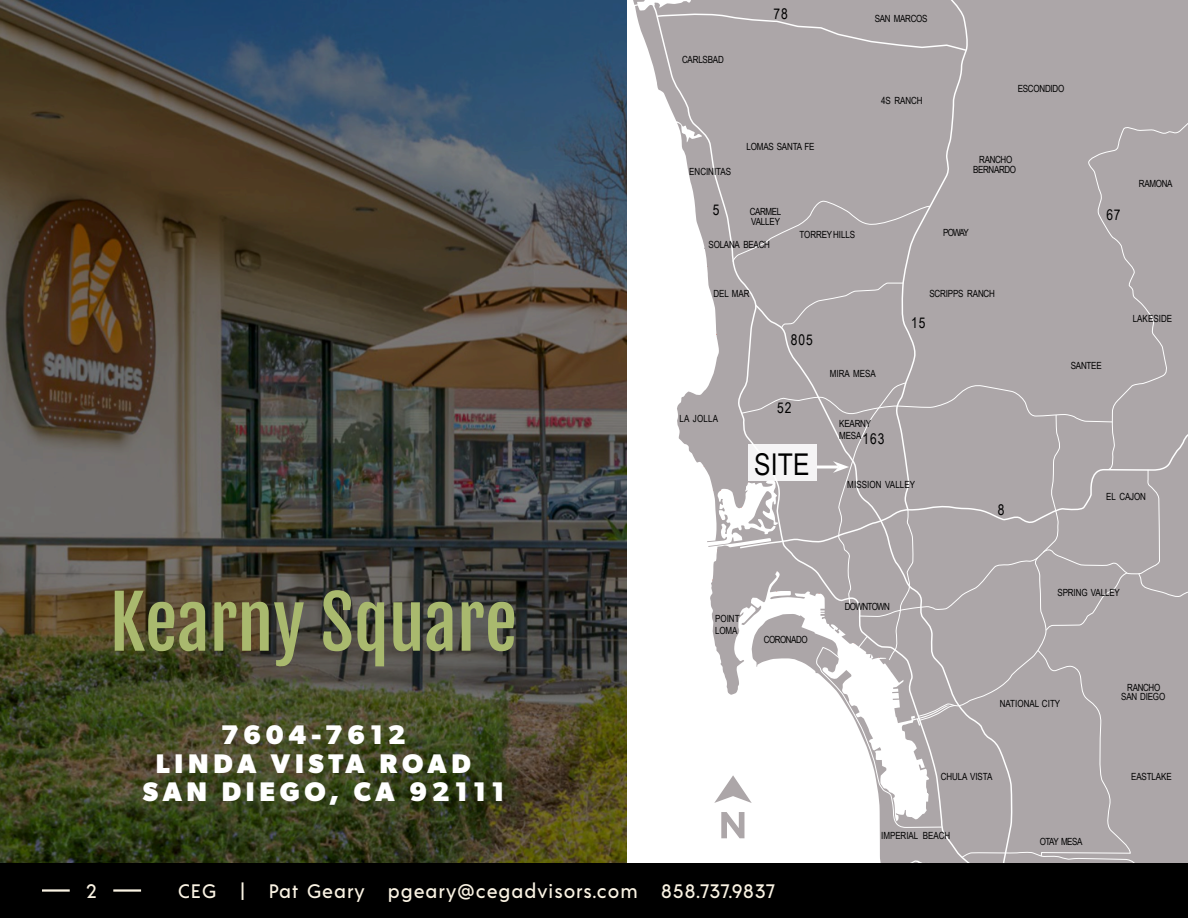
<style>
.page{position:relative;width:1188px;height:918px;background:#fff}
.page>*{position:absolute;margin:0;border:0;box-sizing:border-box;transform-origin:0 0}
.t1{font:72px "Fjalla One";color:#a9b96e}
.t2{font:30px "Arial Narrow";color:#000}
.t3{font:700 27px "Gibson";letter-spacing:.175em;color:#fff}
.t4{font:500 19.5px "Acre";letter-spacing:.05em;color:#faf3e3}
.t5{font:14.85px "Arial Narrow";letter-spacing:.06em;color:#000}
.t6{font:9.9px/9.4px "Arial Narrow";letter-spacing:-.02em;color:#000}
.t7{font:9.9px/11.9px "Arial Narrow";color:#000}
.t8{font:9.9px "Arial Narrow";letter-spacing:.01em;color:#000}
.t9{font:9.9px "Arial Narrow";letter-spacing:.005em;color:#000}
.t10{font:9.9px "Arial Narrow";letter-spacing:-.05em;color:#000}
.t11{font:9.9px "Arial Narrow";letter-spacing:-.045em;color:#000}
.t12{font:9.9px "Arial Narrow";letter-spacing:-.065em;color:#000}
</style>
<div class="page">
<div style="left:0;top:0;width:627px;height:918px;background:#000;opacity:.5"></div>
<svg style="left:619px;top:0;width:37px;height:863px"></svg>
<svg style="left:656px;top:0;width:532px;height:863px"></svg>
<div style="left:0;top:863px;width:1188px;height:55px;background:#000"></div>
<hr style="left:114px;top:889px;width:26px;height:3px;background:#faf3e3">
<hr style="left:43px;top:889px;width:26px;height:3px;background:#faf3e3">
<p class="t6" style="left:682px;top:55px;width:43px">CARLSBAD</p>
<p class="t6" style="left:689px;top:168px;width:43px">ENCINITAS</p>
<h3 class="t5" style="left:713px;top:205px;width:8px">5</h3>
<h3 class="t5" style="left:774px;top:8px;width:16px">78</h3>
<p class="t6" style="left:875px;top:15px;width:54px">SAN MARCOS</p>
<p class="t6" style="left:747px;top:143px;width:69px">LOMAS SANTA FE</p>
<p class="t6" style="left:750px;top:208px;width:33px">CARMEL<br>VALLEY</p>
<p class="t6" style="left:800px;top:230px;width:57px">TORREY HILLS</p>
<p class="t6" style="left:881px;top:96px;width:43px">4S RANCH</p>
<p class="t6" style="left:709px;top:240px;width:63px">SOLANA BEACH</p>
<p class="t6" style="left:1018px;top:85px;width:48px">ESCONDIDO</p>
<p class="t6" style="left:973px;top:156px;width:45px;text-align:center">RANCHO<br>BERNARDO</p>
<p class="t6" style="left:943px;top:229px;width:27px">POWAY</p>
<h3 class="t5" style="left:1106px;top:209px;width:16px">67</h3>
<p class="t6" style="left:1139px;top:180px;width:35px">RAMONA</p>
<p class="t6" style="left:713px;top:290px;width:38px">DEL MAR</p>
<p class="t6" style="left:679px;top:415px;width:40px">LA JOLLA</p>
<h3 class="t5" style="left:791px;top:335px;width:23px">805</h3>
<h3 class="t5" style="left:777px;top:402px;width:16px">52</h3>
<h2 class="t2" style="left:754px;top:453px;width:57px">SITE</h2>
<p class="t6" style="left:929px;top:290px;width:67px">SCRIPPS RANCH</p>
<p class="t7" style="left:830px;top:368px;width:48px">MIRA MESA</p>
<p class="t6" style="left:839px;top:419px;width:33px;line-height:11.9px">KEARNY<br>MESA</p>
<h3 class="t5" style="left:863px;top:433px;width:23px">163</h3>
<h3 class="t5" style="left:911px;top:317px;width:16px">15</h3>
<p class="t8" style="left:847px;top:481px;width:70px">MISSION VALLEY</p>
<p class="t6" style="left:1071px;top:362px;width:32px">SANTEE</p>
<p class="t9" style="left:1133px;top:315px;width:41px">LAKESIDE</p>
<h1 class="t1" style="left:110px;top:587px;width:409px">Kearny Square</h1>
<h3 class="t3" style="left:221px;top:722px;width:186px">7604-7612</h3>
<h3 class="t3" style="left:156px;top:751px;width:317px">LINDA VISTA ROAD</h3>
<h3 class="t3" style="left:143px;top:779px;width:363px">SAN DIEGO, CA 92111</h3>
<p class="t7" style="left:715px;top:614px;width:26px">POINT<br>LOMA</p>
<p class="t10" style="left:764px;top:635px;width:45px">CORONADO</p>
<h3 class="t4" style="left:86px;top:883px;width:12px">2</h3>
<h3 class="t4" style="left:178px;top:883px;width:599px">CEG | Pat Geary pgeary@cegadvisors.com 858.737.9837</h3>
<p class="t12" style="left:845px;top:603px;width:47px">DOWNTOWN</p>
<h3 class="t5" style="left:998px;top:505px;width:8px">8</h3>
<p class="t6" style="left:1106px;top:492px;width:41px">EL CAJON</p>
<p class="t6" style="left:1057px;top:588px;width:64px">SPRING VALLEY</p>
<p class="t7" style="left:1000px;top:698px;width:62px">NATIONAL CITY</p>
<p class="t6" style="left:941px;top:773px;width:53px">CHULA VISTA</p>
<p class="t6" style="left:1121px;top:683px;width:45px;text-align:center">RANCHO<br>SAN DIEGO</p>
<p class="t6" style="left:1131px;top:773px;width:42px">EASTLAKE</p>
<p class="t6" style="left:881px;top:832px;width:70px">IMPERIAL BEACH</p>
<p class="t11" style="left:1040px;top:837px;width:44px">OTAY MESA</p>
</div>
